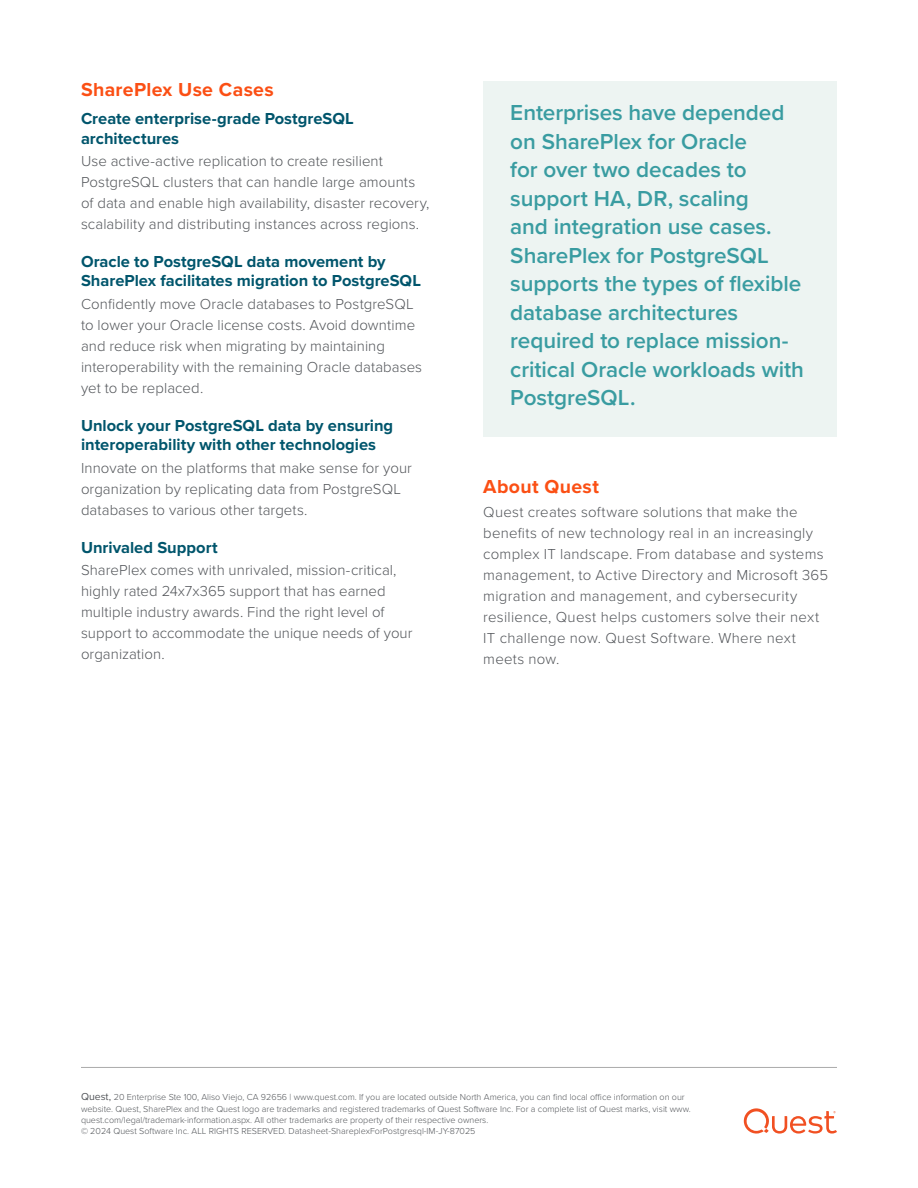
<style>
.page{position:relative;width:918px;height:1188px;background:#fff}
.page>*{position:absolute;margin:0;border:0;box-sizing:border-box;transform-origin:0 0}
.Stat_text{font:600 22.5px/28.5px "Proxima Nova";letter-spacing:-.005em;color:#399ca1}
.Section_Heading_1{font:700 19.5px "Proxima Nova";letter-spacing:.015em;color:#fb4f14}
.Body{font:700 19.5px "Proxima Nova";letter-spacing:.02em;color:#fb4f14}
.Section_Heading_2{font:700 16.5px/19.5px "Proxima Nova";color:#00556c}
.Body-2{font:300 15px/21px "Proxima Nova";letter-spacing:.005em;color:#53565a}
.Quest_Bold_Footer{font:300 9px/11.2px "Proxima Nova";color:#53565a}
.s1{font-weight:400;font-size:10.5px}
</style>
<div class="page">
<hr style="left:81px;top:1067px;width:756px;height:1px;background:#aaa">
<svg style="left:744px;top:1108px;width:93px;height:26px"></svg>
<div style="left:483px;top:81px;width:354px;height:355px;background:#edf4f2"></div>
<p class="Section_Heading_1" style="left:81px;top:75px;width:194px">SharePlex Use Cases</p>
<p class="Section_Heading_2" style="left:81px;top:108px;width:274px">Create enterprise-grade PostgreSQL architectures</p>
<p class="Body-2" style="left:81px;top:149px;width:350px">Use active-active replication to create resilient PostgreSQL clusters that can handle large amounts of data and enable high availability, disaster recovery, scalability and distributing instances across regions.</p>
<p class="Section_Heading_2" style="left:81px;top:251px;width:342px">Oracle to PostgreSQL data movement by<br>SharePlex facilitates migration to PostgreSQL</p>
<p class="Body-2" style="left:81px;top:292px;width:343px">Confidently move Oracle databases to PostgreSQL to lower your Oracle license costs. Avoid downtime and reduce risk when migrating by maintaining interoperability with the remaining Oracle databases yet to be replaced.</p>
<p class="Section_Heading_2" style="left:81px;top:415px;width:314px">Unlock your PostgreSQL data by ensuring interoperability with other technologies</p>
<p class="Body-2" style="left:81px;top:456px;width:333px">Innovate on the platforms that make sense for your organization by replicating data from PostgreSQL databases to various other targets.</p>
<p class="Section_Heading_2" style="left:81px;top:537px;width:138px">Unrivaled Support</p>
<p class="Body-2" style="left:81px;top:559px;width:333px">SharePlex comes with unrivaled, mission-critical, highly rated 24x7x365 support that has earned multiple industry awards. Find the right level of support to accommodate the unique needs of your organization.</p>
<p class="Stat_text" style="left:510px;top:98px;width:295px">Enterprises have depended on SharePlex for Oracle<br>for over two decades to support HA, DR, scaling<br>and integration use cases.<br>SharePlex for PostgreSQL supports the types of flexible database architectures required to replace mission&shy;critical Oracle workloads with<br>PostgreSQL.</p>
<p class="Body" style="left:483px;top:472px;width:117px">About Quest</p>
<p class="Body-2" style="left:483px;top:501px;width:346px">Quest creates software solutions that make the benefits of new technology real in an increasingly complex IT landscape. From database and systems management, to Active Directory and Microsoft 365 migration and management, and cybersecurity resilience, Quest helps customers solve their next IT challenge now. Quest Software. Where next meets now.</p>
<p class="Quest_Bold_Footer" style="left:81px;top:1091px;width:611px"><span class="s1">Quest,</span> 20 Enterprise Ste 100, Aliso Viejo, CA 92656 | www.quest.com. If you are located outside North America, you can find local office information on our website. Quest, SharePlex and the Quest logo are trademarks and registered trademarks of Quest Software Inc. For a complete list of Quest marks, visit www. quest.com/legal/trademark-information.aspx. All other trademarks are property of their respective owners.</p>
<p class="Quest_Bold_Footer" style="left:81px;top:1125px;width:396px">© 2024 Quest Software Inc. ALL RIGHTS RESERVED. Datasheet-ShareplexForPostgresql-IM-JY-87025</p>
</div>
